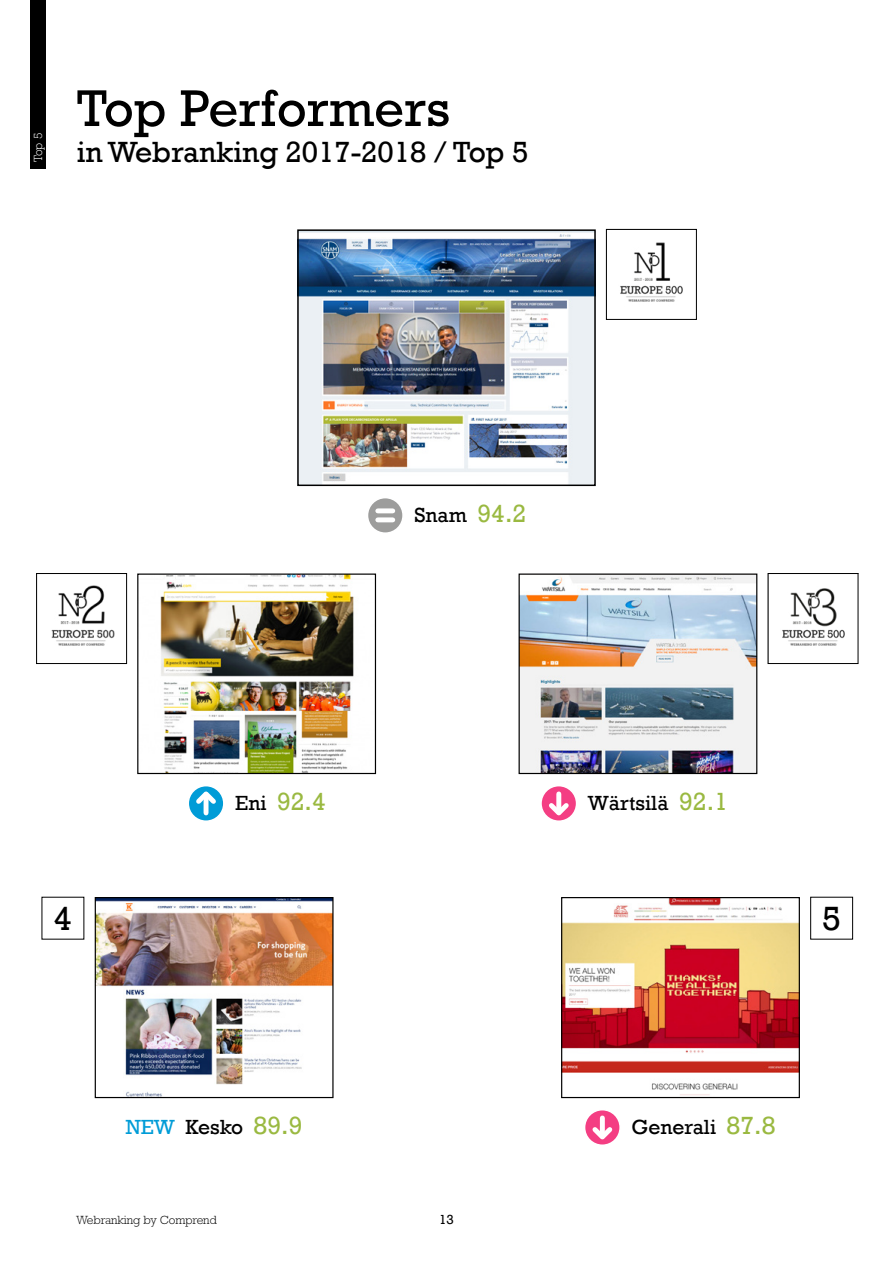
<style>
.page{position:relative;width:893px;height:1263px;background:#fff}
.page>*{position:absolute;margin:0;border:0;box-sizing:border-box;transform-origin:0 0}
.t1{font:52.5px "Rockwell";color:#000}
.t2{font:34.5px "Rockwell";color:#000}
.t3{font:30px "Rockwell";color:#000}
.t4{font:25.5px "Rockwell";color:#9ab941}
.t5{font:21px "Rockwell";color:#000}
.t6{font:13.5px "Rockwell";color:#000}
.t7{font:300 12px "Rockwell Std";color:#000}
.t8{font:300 12px "Rockwell Std";color:#fff}
.s1{font-size:25.5px;color:#9ab941}
.s2{font-size:21px;color:#000}
.s3{color:#009cd7}
</style>
<div class="page">
<div style="left:30px;top:0;width:16px;height:169px;background:#000"></div>
<svg style="left:367px;top:497px;width:36px;height:36px"></svg>
<div style="left:367px;top:497px;width:37px;height:37px;border:2px solid #fff;border-radius:50%"></div>
<div style="left:378px;top:517px;width:15px;height:5px;background:#fff"></div>
<div style="left:378px;top:508px;width:15px;height:5px;background:#fff"></div>
<svg style="left:188px;top:785px;width:36px;height:36px"></svg>
<div style="left:187px;top:785px;width:38px;height:37px;border:2px solid #fff;border-radius:50%"></div>
<hr style="left:204px;top:795px;width:4px;height:18px;background:#fff">
<svg style="left:192px;top:787px;width:28px;height:21px"></svg>
<svg style="left:541px;top:785px;width:36px;height:36px"></svg>
<div style="left:540px;top:785px;width:37px;height:37px;border:2px solid #fff;border-radius:50%"></div>
<div style="left:556px;top:794px;width:5px;height:18px;background:#fff"></div>
<svg style="left:544px;top:798px;width:29px;height:22px"></svg>
<img style="left:300px;top:232px;width:293px;height:251px">
<div style="left:297px;top:229px;width:299px;height:257px;border:2px solid #000"></div>
<img style="left:160px;top:575px;width:194px;height:197px">
<div style="left:137px;top:573px;width:239px;height:201px;border:1px solid #000"></div>
<img style="left:521px;top:575px;width:234px;height:197px">
<div style="left:519px;top:573px;width:238px;height:201px;border:1px solid #000"></div>
<svg style="left:584px;top:1109px;width:36px;height:36px"></svg>
<div style="left:584px;top:1109px;width:37px;height:37px;border:2px solid #fff;border-radius:50%"></div>
<div style="left:600px;top:1118px;width:5px;height:18px;background:#fff"></div>
<svg style="left:588px;top:1122px;width:29px;height:22px"></svg>
<img style="left:563px;top:899px;width:235px;height:197px">
<div style="left:561px;top:897px;width:239px;height:201px;border:1px solid #000"></div>
<img style="left:97px;top:899px;width:235px;height:197px">
<div style="left:95px;top:897px;width:239px;height:201px;border:1px solid #000"></div>
<img style="left:620px;top:242px;width:63px;height:60px">
<div style="left:606px;top:229px;width:91px;height:91px;border:1px solid #000"></div>
<img style="left:51px;top:585px;width:64px;height:61px">
<div style="left:36px;top:573px;width:91px;height:91px;border:1px solid #000"></div>
<img style="left:782px;top:588px;width:63px;height:58px">
<div style="left:768px;top:573px;width:90px;height:91px;border:1px solid #000"></div>
<div style="left:810px;top:897px;width:43px;height:42px;border:1px solid #000"></div>
<h1 class="t1" style="left:77px;top:78px;width:375px">Top Performers</h1>
<p class="t8" style="left:31px;top:162px;width:30px;rotate:-90deg">Top 5</p>
<h3 class="t3" style="left:77px;top:135px;width:453px">in Webranking 2017-2018 / Top 5</h3>
<p class="t5" style="left:414px;top:503px;width:113px">Snam <span class="s1">94.2</span></p>
<p class="t4" style="left:235px;top:787px;width:92px"><span class="s2">Eni</span> 92.4</p>
<p class="t5" style="left:588px;top:791px;width:141px">Wärtsilä <span class="s1">92.1</span></p>
<h2 class="t2" style="left:54px;top:899px;width:20px">4</h2>
<h2 class="t2" style="left:822px;top:899px;width:20px">5</h2>
<p class="t5" style="left:126px;top:1115px;width:178px"><span class="s3">NEW</span> Kesko <span class="s1">89.9</span></p>
<p class="t5" style="left:631px;top:1115px;width:146px">Generali <span class="s1">87.8</span></p>
<p class="t7" style="left:77px;top:1213px;width:142px">Webranking by Comprend</p>
<p class="t6" style="left:439px;top:1212px;width:16px">13</p>
</div>
